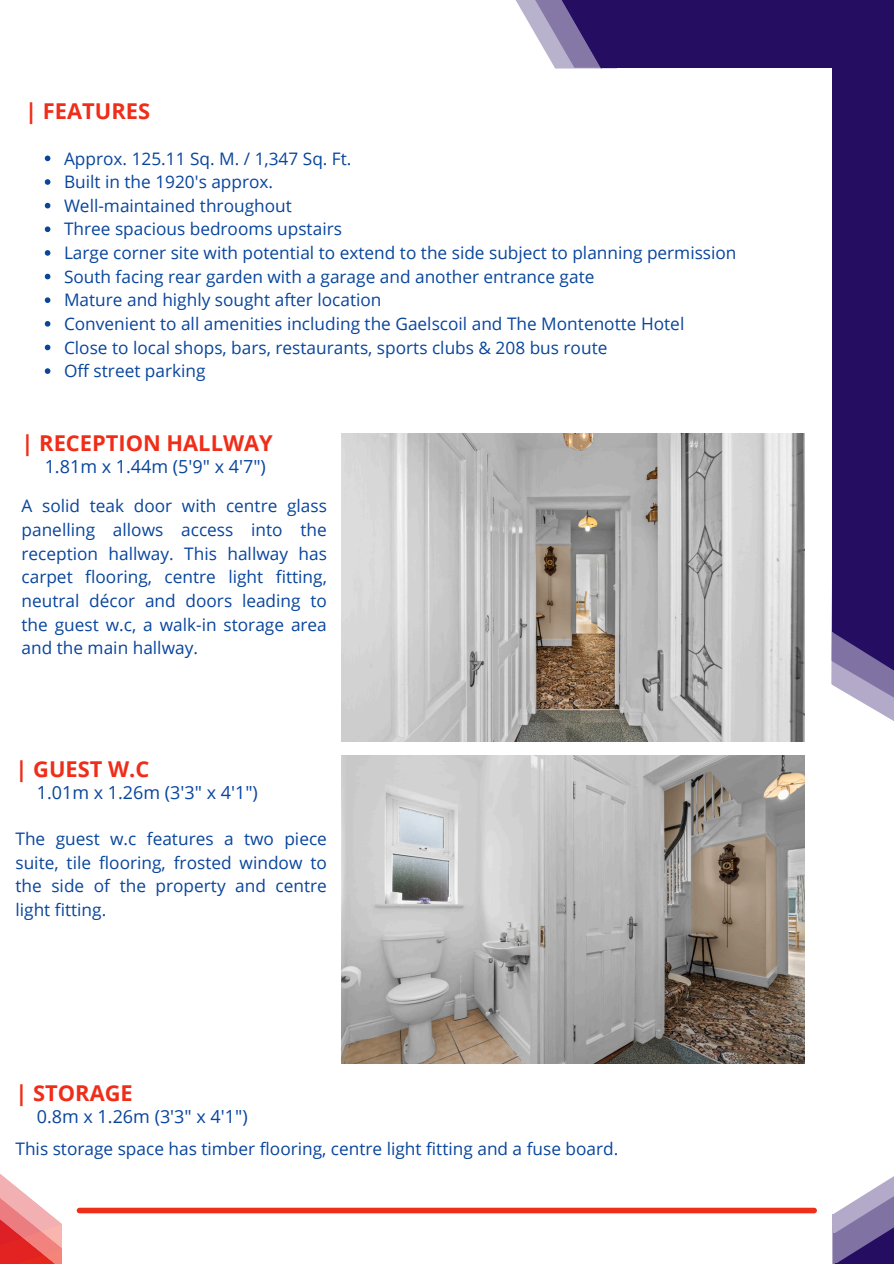
<style>
.page{position:relative;width:894px;height:1264px;background:#fff}
.page>*{position:absolute;margin:0;border:0;box-sizing:border-box;transform-origin:0 0}
.t1{font:700 21.9px "Open Sans";color:#ef2d19}
.t2{font:18px "Open Sans";color:#08459d}
.t3{font:17.25px/23.7px "Open Sans";color:#08459d;text-align:justify}
</style>
<div class="page">
<svg style="left:515px;top:0;width:13px;height:21px"></svg>
<svg style="left:528px;top:0;width:27px;height:68px;fill:#b9b2cd"></svg>
<div style="left:602px;top:0;width:291px;height:68px;background:#250e62"></div>
<svg style="left:831px;top:585px;width:62px;height:136px"></svg>
<div style="left:832px;top:0;width:61px;height:631px;background:#250e62"></div>
<svg style="left:832px;top:631px;width:61px;height:60px"></svg>
<hr style="left:834px;top:1263px;width:59px;height:1px;background:#2d277b">
<svg style="left:555px;top:0;width:62px;height:69px"></svg>
<svg style="left:0;top:1174px;width:62px;height:89px"></svg>
<svg style="left:832px;top:1177px;width:61px;height:56px"></svg>
<div style="left:832px;top:1233px;width:61px;height:30px;background:#b2aac8"></div>
<svg style="left:833px;top:1181px;width:60px;height:82px"></svg>
<div style="left:79px;top:1207px;width:735px;height:6px;background:#ef2d19"></div>
<svg style="left:45px;top:155px;width:5px;height:6px"></svg>
<svg style="left:45px;top:179px;width:5px;height:6px"></svg>
<svg style="left:45px;top:203px;width:5px;height:5px"></svg>
<svg style="left:45px;top:226px;width:5px;height:6px"></svg>
<svg style="left:45px;top:250px;width:5px;height:6px"></svg>
<svg style="left:45px;top:274px;width:5px;height:5px"></svg>
<svg style="left:45px;top:297px;width:5px;height:6px"></svg>
<svg style="left:45px;top:321px;width:5px;height:5px"></svg>
<svg style="left:45px;top:344px;width:5px;height:6px"></svg>
<svg style="left:45px;top:368px;width:5px;height:6px"></svg>
<img style="left:341px;top:434px;width:463px;height:307px">
<img style="left:341px;top:755px;width:463px;height:308px">
<p class="t1" style="left:25px;top:96px;width:126px">| FEATURES</p>
<p class="t3" style="left:64px;top:146px;width:289px">Approx. 125.11 Sq. M. / 1,347 Sq. Ft.</p>
<h1 class="t3" style="left:64px;top:170px;width:211px">Built in the 1920's approx.</h1>
<p class="t3" style="left:64px;top:193px;width:229px">Well-maintained throughout</p>
<p class="t3" style="left:64px;top:217px;width:279px">Three spacious bedrooms upstairs</p>
<p class="t3" style="left:64px;top:240px;width:674px">Large corner site with potential to extend to the side subject to planning permission</p>
<p class="t3" style="left:64px;top:264px;width:531px">South facing rear garden with a garage and another entrance gate</p>
<p class="t3" style="left:64px;top:288px;width:319px">Mature and highly sought after location</p>
<p class="t3" style="left:64px;top:311px;width:621px">Convenient to all amenities including the Gaelscoil and The Montenotte Hotel</p>
<p class="t3" style="left:64px;top:335px;width:544px">Close to local shops, bars, restaurants, sports clubs &amp; 208 bus route</p>
<p class="t3" style="left:64px;top:359px;width:143px">Off street parking</p>
<p class="t1" style="left:22px;top:427px;width:253px">| RECEPTION HALLWAY</p>
<h1 class="t2" style="left:45px;top:454px;width:223px">1.81m x 1.44m (5'9" x 4'7")</h1>
<p class="t3" style="left:22px;top:494px;width:307px">A solid teak door with centre glass panelling allows access into the reception hallway. This hallway has carpet flooring, centre light fitting, neutral décor and doors leading to the guest w.c, a walk-in storage area and the main hallway.</p>
<p class="t1" style="left:15px;top:753px;width:135px">| GUEST W.C</p>
<h1 class="t2" style="left:37px;top:779px;width:223px">1.01m x 1.26m (3'3" x 4'1")</h1>
<p class="t3" style="left:15px;top:826px;width:313px">The guest w.c features a two piece suite, tile flooring, frosted window to the side of the property and centre light fitting.</p>
<p class="t1" style="left:15px;top:1077px;width:119px">| STORAGE</p>
<h1 class="t2" style="left:37px;top:1103px;width:212px">0.8m x 1.26m (3'3" x 4'1")</h1>
<p class="t3" style="left:15px;top:1136px;width:604px">This storage space has timber flooring, centre light fitting and a fuse board.</p>
</div>
